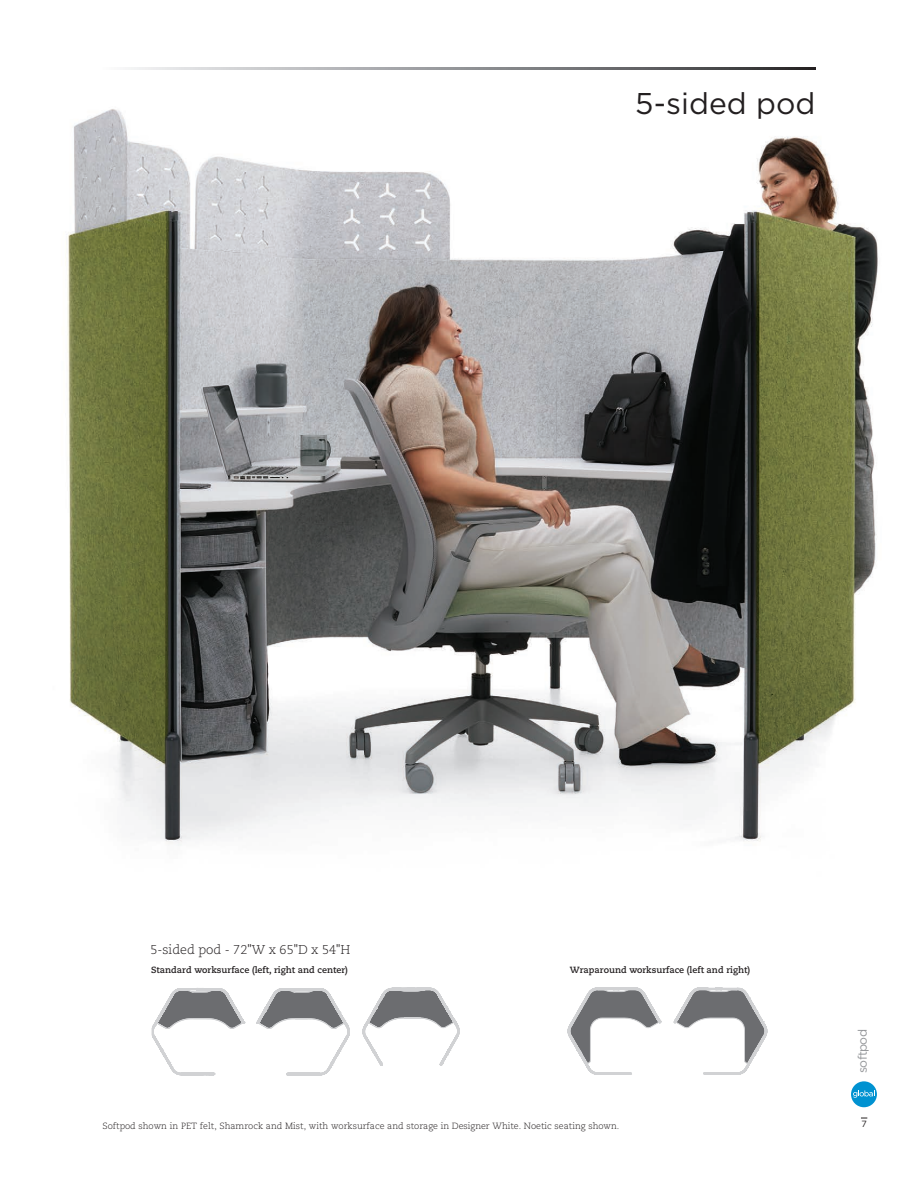
<style>
.page{position:relative;width:918px;height:1188px;background:#fff}
.page>*{position:absolute;margin:0;border:0;box-sizing:border-box;transform-origin:0 0}
.t1{font:30px "Gotham";letter-spacing:.005em;color:#231f20}
.t2{font:300 12.75px "Caecilia LT Std";color:#231f20}
.t3{font:12.3px "Gotham";letter-spacing:-.05em;color:#939598}
.t4{font:300 9px "Caecilia LT Std";color:#231f20}
.t5{font:700 9px "Caecilia LT Std";color:#231f20}
.t6{font:9px "Gotham";color:#231f20}
</style>
<div class="page">
<div style="left:851px;top:1081px;width:26px;height:26px;background:#0092d1;border-radius:50%"></div>
<svg style="left:853px;top:1090px;width:22px;height:8px"></svg>
<img style="left:67px;top:67px;width:811px;height:779px">
<svg style="left:151px;top:987px;width:309px;height:89px"></svg>
<svg style="left:567px;top:987px;width:200px;height:88px"></svg>
<svg style="left:103px;top:68px;width:712px;height:1px"></svg>
<h1 class="t1" style="left:635px;top:84px;width:182px">5-sided pod</h1>
<h2 class="t2" style="left:150px;top:943px;width:202px">5-sided pod - 72"W x 65"D x 54"H</h2>
<p class="t5" style="left:151px;top:964px;width:198px">Standard worksurface (left, right and center)</p>
<p class="t5" style="left:570px;top:964px;width:182px">Wraparound worksurface (left and right)</p>
<h3 class="t3" style="left:854px;top:1073px;width:45px;rotate:-90deg">softpod</h3>
<p class="t4" style="left:103px;top:1120px;width:518px">Softpod shown in PET felt, Shamrock and Mist, with worksurface and storage in Designer White. Noetic seating shown.</p>
<p class="t6" style="left:861px;top:1119px;width:7px">7</p>
</div>
